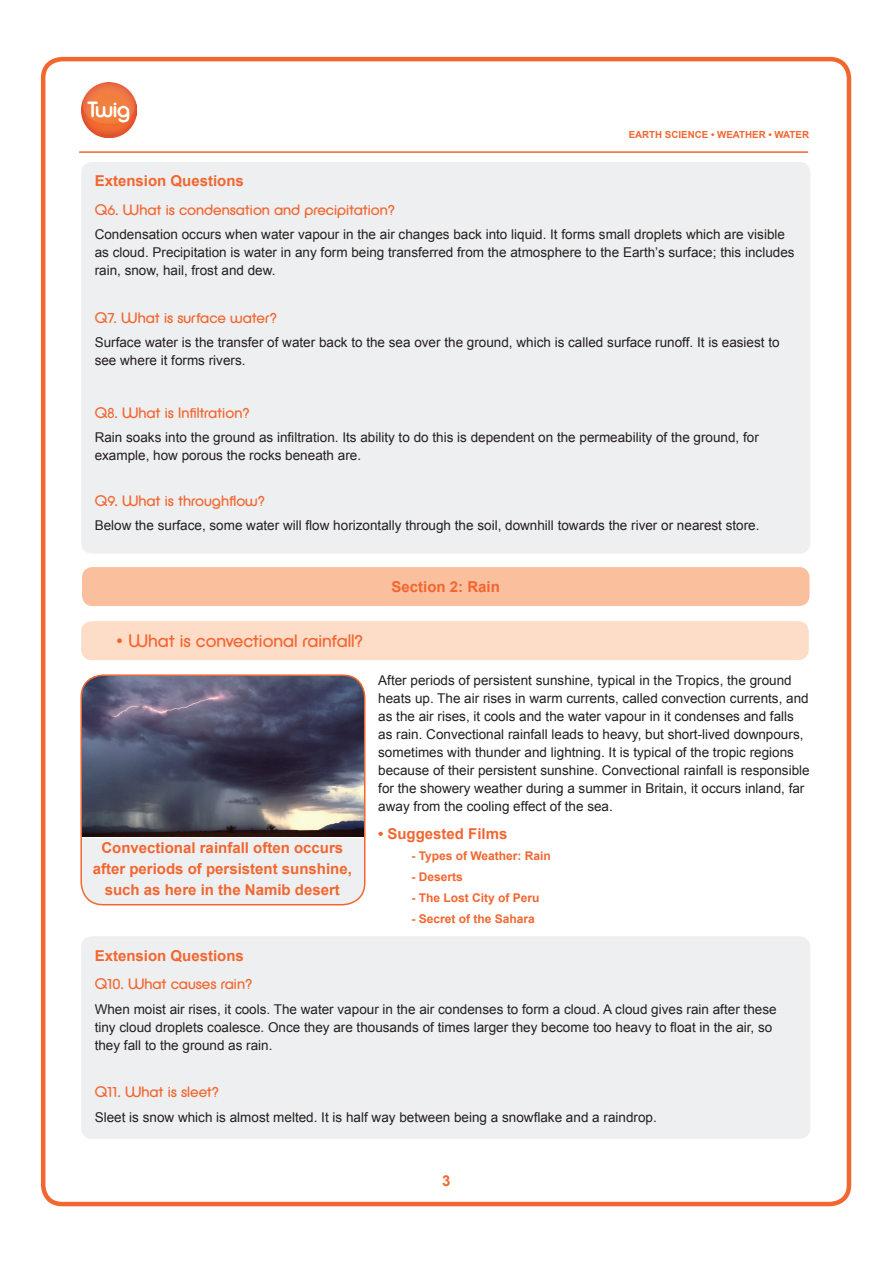
<style>
.page{position:relative;width:893px;height:1263px;background:#fff}
.page>*{position:absolute;margin:0;border:0;box-sizing:border-box;transform-origin:0 0}
.t1{font:18px "Defused";color:#f26630}
.t2{font:700 15px/21px "Arial";color:#f26630;text-align:center}
.t3{font:15px "Defused";color:#f26630}
.t4{font:13.5px/18px "Arial";color:#231f20}
.t5{font:700 12px "Arial";color:#f26630}
.t6{font:700 9.75px "Arial";color:#f26630}
</style>
<div class="page">
<div style="left:41px;top:57px;width:810px;height:1149px;border:4px solid #f26630;border-radius:19px"></div>
<hr style="left:79px;top:151px;width:729px;height:2px;background:#f26630">
<img style="left:82px;top:83px;width:55px;height:55px">
<div style="left:81px;top:162px;width:729px;height:392px;background:#eeeff0;border-radius:11px"></div>
<div style="left:82px;top:567px;width:727px;height:39px;background:#fabf9d;border-radius:11px"></div>
<div style="left:81px;top:621px;width:728px;height:39px;background:#fddcc8;border-radius:11px"></div>
<img style="left:83px;top:675px;width:282px;height:162px">
<div style="left:83px;top:838px;width:281px;height:66px;background:#eeeff0"></div>
<div style="left:80px;top:674px;width:285px;height:231px;border:2px solid #f26630;border-radius:22px"></div>
<div style="left:81px;top:936px;width:729px;height:203px;background:#eeeff0;border-radius:11px"></div>
<p class="t2" style="left:95px;top:171px;width:151px">Extension Questions</p>
<p class="t3" style="left:95px;top:201px;width:302px">Q6. What is condensation and precipitation?</p>
<p class="t6" style="left:629px;top:128px;width:182px">EARTH SCIENCE • WEATHER • WATER</p>
<p class="t4" style="left:95px;top:226px;width:701px">Condensation occurs when water vapour in the air changes back into liquid. It forms small droplets which are visible as cloud. Precipitation is water in any form being transferred from the atmosphere to the Earth’s surface; this includes rain, snow, hail, frost and dew.</p>
<p class="t3" style="left:95px;top:309px;width:184px">Q7. What is surface water?</p>
<p class="t4" style="left:95px;top:334px;width:686px">Surface water is the transfer of water back to the sea over the ground, which is called surface runoff. It is easiest to see where it forms rivers.</p>
<p class="t3" style="left:95px;top:403px;width:156px">Q8. What is Infiltration?</p>
<p class="t4" style="left:95px;top:428px;width:666px">Rain soaks into the ground as infiltration. Its ability to do this is dependent on the permeability of the ground, for example, how porous the rocks beneath are.</p>
<p class="t3" style="left:95px;top:492px;width:172px">Q9. What is throughflow?</p>
<p class="t4" style="left:95px;top:516px;width:666px">Below the surface, some water will flow horizontally through the soil, downhill towards the river or nearest store.</p>
<p class="t2" style="left:392px;top:576px;width:110px">Section 2: Rain</p>
<h1 class="t1" style="left:116px;top:630px;width:249px">• What is convectional rainfall?</h1>
<p class="t2" style="left:93px;top:838px;width:261px">Convectional rainfall often occurs after periods of persistent sunshine, such as here in the Namib desert</p>
<p class="t2" style="left:95px;top:945px;width:151px">Extension Questions</p>
<p class="t3" style="left:95px;top:975px;width:159px">Q10. What causes rain?</p>
<p class="t4" style="left:378px;top:671px;width:433px">After periods of persistent sunshine, typical in the Tropics, the ground heats up. The air rises in warm currents, called convection currents, and as the air rises, it cools and the water vapour in it condenses and falls as rain. Convectional rainfall leads to heavy, but short-lived downpours, sometimes with thunder and lightning. It is typical of the tropic regions because of their persistent sunshine. Convectional rainfall is responsible for the showery weather during a summer in Britain, it occurs inland, far away from the cooling effect of the sea.</p>
<p class="t2" style="left:378px;top:823px;width:131px">• Suggested Films</p>
<p class="t5" style="left:411px;top:848px;width:141px">- Types of Weather: Rain</p>
<p class="t5" style="left:411px;top:869px;width:53px">- Deserts</p>
<p class="t5" style="left:411px;top:890px;width:130px">- The Lost City of Peru</p>
<p class="t5" style="left:411px;top:911px;width:125px">- Secret of the Sahara</p>
<p class="t4" style="left:95px;top:1000px;width:683px">When moist air rises, it cools. The water vapour in the air condenses to form a cloud. A cloud gives rain after these tiny cloud droplets coalesce. Once they are thousands of times larger they become too heavy to float in the air, so they fall to the ground as rain.</p>
<p class="t3" style="left:95px;top:1083px;width:126px">Q11. What is sleet?</p>
<p class="t4" style="left:95px;top:1108px;width:564px">Sleet is snow which is almost melted. It is half way between being a snowflake and a raindrop.</p>
<p class="t2" style="left:442px;top:1170px;width:10px">3</p>
</div>
